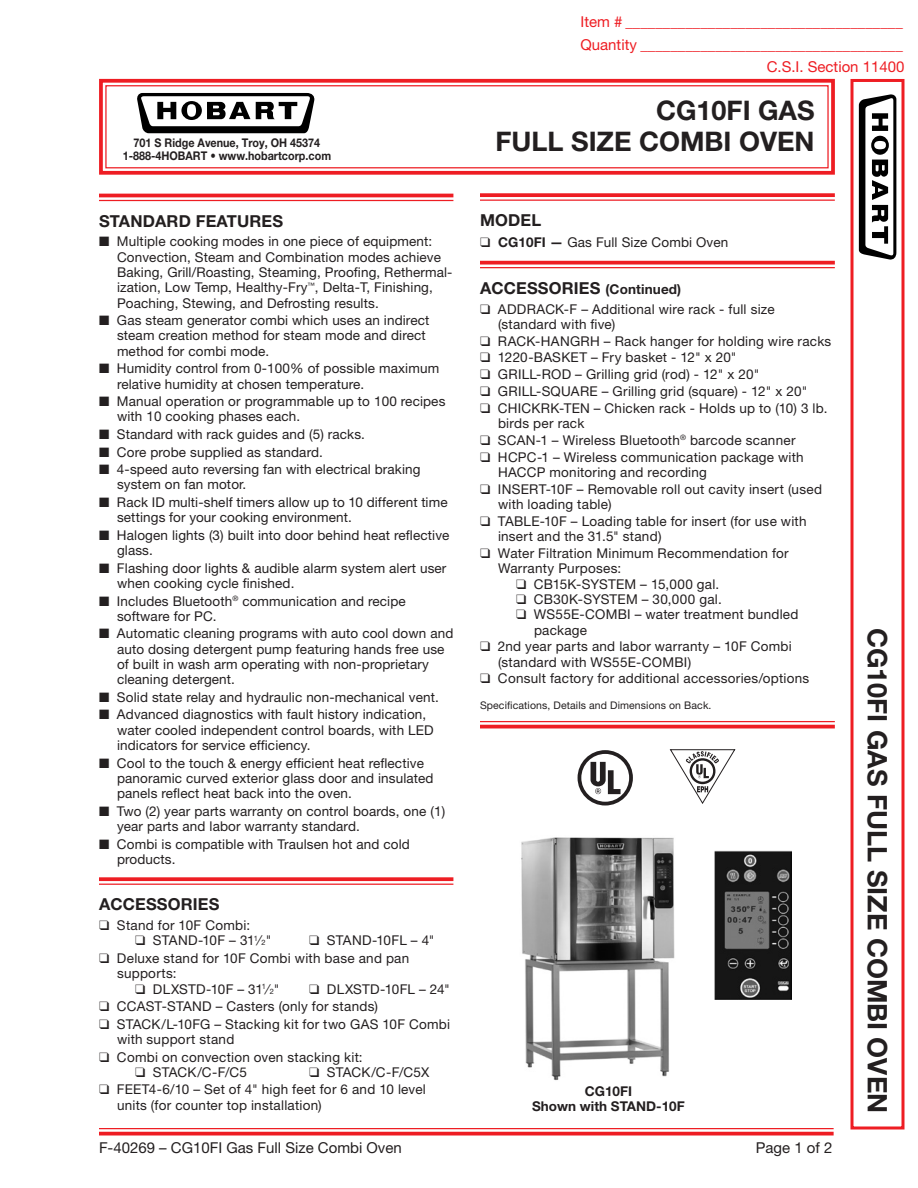
<style>
.page{position:relative;width:918px;height:1188px;background:#fff}
.page>*{position:absolute;margin:0;border:0;box-sizing:border-box;transform-origin:0 0}
.t1{font:700 27px "Helvetica Neue LT Std";color:#231f20}
.Heading_w_line_above{font:700 16.5px "Helvetica Neue LT Std";letter-spacing:.01em;color:#231f20}
.t2{font:15px "Helvetica Neue LT Std";color:#ee1d23}
.Bottom_Line{font:15px "Helvetica Neue LT Std";color:#231f20}
.Body_Text{font:13.5px/15.3px "Helvetica Neue LT Std";letter-spacing:.01em;color:#231f20}
.t3{font:700 13.5px "Helvetica Neue LT Std";color:#231f20}
.t4{font:700 12px "Helvetica Neue LT Std";color:#231f20;scale:.9 1}
.Body_Text-Back{font:10.5px "Helvetica Neue LT Std";letter-spacing:.01em;color:#231f20}
.s1{font-size:7.35px}
.s2{font-weight:700}
.s3{font-size:13.5px}
</style>
<div class="page">
<svg style="left:99px;top:78px;width:736px;height:97px"></svg>
<div style="left:105px;top:85px;width:724px;height:83px;border:1px solid #ee1d23"></div>
<div style="left:850px;top:79px;width:54px;height:1051px;border:3px solid #ee1d23"></div>
<hr style="left:99px;top:1128px;width:735px;height:1px;background:#ee1d23">
<svg style="left:99px;top:1132px;width:735px;height:4px;background:#f0393e"></svg>
<svg style="left:137px;top:93px;width:178px;height:40px"></svg>
<svg style="left:859px;top:94px;width:37px;height:166px"></svg>
<img style="left:521px;top:837px;width:154px;height:244px">
<hr style="left:99px;top:194px;width:354px;height:3px;background:#ee1d23">
<hr style="left:99px;top:200px;width:354px;height:1px;background:#ee1d23">
<svg style="left:99px;top:877px;width:354px;height:4px"></svg>
<hr style="left:99px;top:884px;width:354px;height:1px;background:#ee1d23">
<svg style="left:480px;top:193px;width:355px;height:4px"></svg>
<hr style="left:480px;top:200px;width:355px;height:1px;background:#ee1d23">
<svg style="left:480px;top:261px;width:355px;height:4px"></svg>
<hr style="left:480px;top:267px;width:355px;height:1px;background:#ee1d23">
<hr style="left:480px;top:721px;width:355px;height:1px;background:#ee1d23">
<hr style="left:480px;top:725px;width:355px;height:3px;background:#ee1d23">
<img style="left:715px;top:851px;width:76px;height:149px">
<svg style="left:578px;top:750px;width:55px;height:56px"></svg>
<div style="left:581px;top:754px;width:48px;height:48px;background:#fff;border-radius:50%"></div>
<svg style="left:591px;top:762px;width:30px;height:32px"></svg>
<svg style="left:670px;top:749px;width:65px;height:55px"></svg>
<p class="t2" style="left:580px;top:13px;width:324px">Item # _____________________________________</p>
<p class="t2" style="left:580px;top:36px;width:324px">Quantity ___________________________________</p>
<p class="t2" style="left:767px;top:58px;width:139px">C.S.I. Section 11400</p>
<p class="t1" style="left:656px;top:93px;width:160px">CG10FI GAS</p>
<p class="t4" style="left:134px;top:135px;width:209px">701 S Ridge Avenue, Troy, OH 45374</p>
<p class="t1" style="left:496px;top:125px;width:321px">FULL SIZE COMBI OVEN</p>
<p class="t4" style="left:123px;top:148px;width:233px">1-888-4HOBART • www.hobartcorp.com</p>
<p class="Heading_w_line_above" style="left:99px;top:211px;width:186px">STANDARD FEATURES</p>
<p class="Body_Text" style="left:117px;top:234px;width:337px;text-indent:-18px">■ Multiple cooking modes in one piece of equipment:<br>Convection, Steam and Combination modes achieve Baking, Grill/Roasting, Steaming, Proofing, Rethermal&shy;ization, Low Temp, Healthy-Fry<sup>™</sup>, Delta-T, Finishing, Poaching, Stewing, and Defrosting results.</p>
<p class="Body_Text" style="left:117px;top:313px;width:314px;text-indent:-18px">■ Gas steam generator combi which uses an indirect steam creation method for steam mode and direct method for combi mode.</p>
<p class="Body_Text" style="left:117px;top:361px;width:324px;text-indent:-18px">■ Humidity control from 0-100% of possible maximum relative humidity at chosen temperature.</p>
<p class="Body_Text" style="left:117px;top:394px;width:330px;text-indent:-18px">■ Manual operation or programmable up to 100 recipes with 10 cooking phases each.</p>
<p class="Body_Text" style="left:99px;top:426px;width:268px">■ Standard with rack guides and (5) racks.</p>
<p class="Body_Text" style="left:99px;top:444px;width:225px">■ Core probe supplied as standard.</p>
<p class="Body_Text" style="left:117px;top:461px;width:305px;text-indent:-18px">■ 4-speed auto reversing fan with electrical braking system on fan motor.</p>
<p class="Body_Text" style="left:117px;top:494px;width:332px;text-indent:-18px">■ Rack ID multi-shelf timers allow up to 10 different time settings for your cooking environment.</p>
<p class="Body_Text" style="left:117px;top:527px;width:334px;text-indent:-18px">■ Halogen lights (3) built into door behind heat reflective glass.</p>
<p class="Body_Text" style="left:117px;top:560px;width:331px;text-indent:-18px">■ Flashing door lights &amp; audible alarm system alert user when cooking cycle finished.</p>
<p class="Body_Text" style="left:117px;top:593px;width:290px;text-indent:-18px">■ Includes Bluetooth<sup>®</sup> communication and recipe software for PC.</p>
<p class="Body_Text" style="left:117px;top:626px;width:338px;text-indent:-18px">■ Automatic cleaning programs with auto cool down and auto dosing detergent pump featuring hands free use of built in wash arm operating with non-proprietary cleaning detergent.</p>
<p class="Body_Text" style="left:99px;top:689px;width:341px">■ Solid state relay and hydraulic non-mechanical vent.</p>
<p class="Body_Text" style="left:117px;top:707px;width:318px;text-indent:-18px">■ Advanced diagnostics with fault history indication, water cooled independent control boards, with LED indicators for service efficiency.</p>
<p class="Body_Text" style="left:117px;top:755px;width:318px;text-indent:-18px">■ Cool to the touch &amp; energy efficient heat reflective panoramic curved exterior glass door and insulated panels reflect heat back into the oven.</p>
<p class="Body_Text" style="left:117px;top:803px;width:330px;text-indent:-18px">■ Two (2) year parts warranty on control boards, one (1) year parts and labor warranty standard.</p>
<p class="Body_Text" style="left:117px;top:836px;width:294px;text-indent:-18px">■ Combi is compatible with Traulsen hot and cold products.</p>
<p class="Heading_w_line_above" style="left:99px;top:894px;width:122px">ACCESSORIES</p>
<p class="Body_Text" style="left:99px;top:917px;width:153px">❑ Stand for 10F Combi:</p>
<p class="Body_Text" style="left:135px;top:933px;width:138px">❑ STAND-10F – 31<sup>1</sup>⁄<span class="s1">2</span>"</p>
<p class="Body_Text" style="left:309px;top:933px;width:127px">❑ STAND-10FL – 4"</p>
<p class="Body_Text" style="left:117px;top:950px;width:294px;text-indent:-18px">❑ Deluxe stand for 10F Combi with base and pan supports:</p>
<p class="Body_Text" style="left:135px;top:981px;width:146px">❑ DLXSTD-10F – 31<sup>1</sup>⁄<span class="s1">2</span>"</p>
<p class="Body_Text" style="left:309px;top:981px;width:143px">❑ DLXSTD-10FL – 24"</p>
<p class="Body_Text" style="left:99px;top:998px;width:281px">❑ CCAST-STAND – Casters (only for stands)</p>
<p class="Body_Text" style="left:117px;top:1016px;width:335px;text-indent:-18px">❑ STACK/L-10FG – Stacking kit for two GAS 10F Combi with support stand</p>
<p class="Body_Text" style="left:99px;top:1049px;width:265px">❑ Combi on convection oven stacking kit:</p>
<p class="Body_Text" style="left:135px;top:1064px;width:114px">❑ STACK/C-F/C5</p>
<p class="Body_Text" style="left:309px;top:1064px;width:122px">❑ STACK/C-F/C5X</p>
<p class="Body_Text" style="left:117px;top:1082px;width:310px;text-indent:-18px">❑ FEET4-6/10 – Set of 4" high feet for 6 and 10 level units (for counter top installation)</p>
<p class="Heading_w_line_above" style="left:480px;top:210px;width:63px">MODEL</p>
<p class="Body_Text" style="left:480px;top:235px;width:250px">❑ <span class="s2">CG10FI —</span> Gas Full Size Combi Oven</p>
<p class="Heading_w_line_above" style="left:480px;top:278px;width:203px">ACCESSORIES <span class="s3">(Continued)</span></p>
<p class="Body_Text" style="left:498px;top:301px;width:278px;text-indent:-18px">❑ ADDRACK-F – Additional wire rack - full size (standard with five)</p>
<p class="Body_Text" style="left:480px;top:333px;width:353px">❑ RACK-HANGRH – Rack hanger for holding wire racks</p>
<p class="Body_Text" style="left:480px;top:350px;width:258px">❑ 1220-BASKET – Fry basket - 12" x 20"</p>
<p class="Body_Text" style="left:480px;top:367px;width:281px">❑ GRILL-ROD – Grilling grid (rod) - 12" x 20"</p>
<p class="Body_Text" style="left:480px;top:383px;width:329px">❑ GRILL-SQUARE – Grilling grid (square) - 12" x 20"</p>
<p class="Body_Text" style="left:498px;top:400px;width:331px;text-indent:-18px">❑ CHICKRK-TEN – Chicken rack - Holds up to (10) 3 lb. birds per rack</p>
<p class="Body_Text" style="left:480px;top:432px;width:317px">❑ SCAN-1 – Wireless Bluetooth<sup>®</sup> barcode scanner</p>
<p class="Body_Text" style="left:498px;top:449px;width:307px;text-indent:-18px">❑ HCPC-1 – Wireless communication package with<br>HACCP monitoring and recording</p>
<p class="Body_Text" style="left:498px;top:481px;width:326px;text-indent:-18px">❑ INSERT-10F – Removable roll out cavity insert (used with loading table)</p>
<p class="Body_Text" style="left:498px;top:513px;width:310px;text-indent:-18px">❑ TABLE-10F – Loading table for insert (for use with insert and the 31.5" stand)</p>
<p class="Body_Text" style="left:498px;top:545px;width:292px;text-indent:-18px">❑ Water Filtration Minimum Recommendation for<br>Warranty Purposes:</p>
<p class="Body_Text" style="left:516px;top:576px;width:205px">❑ CB15K-SYSTEM – 15,000 gal.</p>
<p class="Body_Text" style="left:516px;top:591px;width:207px">❑ CB30K-SYSTEM – 30,000 gal.</p>
<p class="Body_Text" style="left:534px;top:607px;width:266px;text-indent:-18px">❑ WS55E-COMBI – water treatment bundled package</p>
<p class="Body_Text" style="left:498px;top:639px;width:295px;text-indent:-18px">❑ 2nd year parts and labor warranty – 10F Combi (standard with WS55E-COMBI)</p>
<p class="Body_Text" style="left:480px;top:671px;width:331px">❑ Consult factory for additional accessories/options</p>
<p class="Body_Text-Back" style="left:480px;top:699px;width:233px">Specifications, Details and Dimensions on Back.</p>
<p class="t3" style="left:585px;top:1083px;width:49px">CG10FI</p>
<p class="t3" style="left:532px;top:1098px;width:154px">Shown with STAND-10F</p>
<p class="Bottom_Line" style="left:99px;top:1139px;width:304px">F-40269 – CG10FI Gas Full Size Combi Oven</p>
<p class="Bottom_Line" style="left:756px;top:1139px;width:78px">Page 1 of 2</p>
<p class="t1" style="left:894px;top:628px;width:487px;rotate:90deg">CG10FI GAS FULL SIZE COMBI OVEN</p>
</div>
